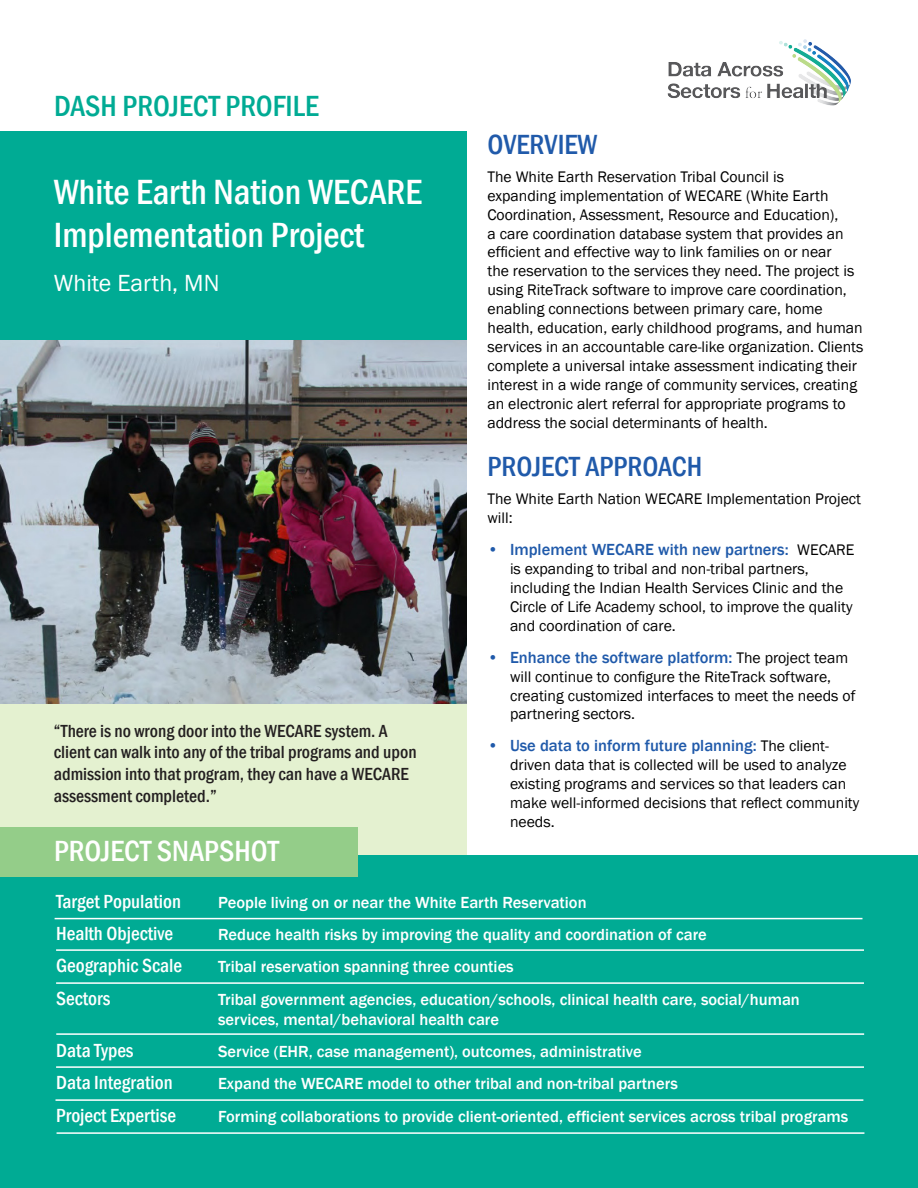
<style>
.page{position:relative;width:918px;height:1188px;background:#fff}
.page>*{position:absolute;margin:0;border:0;box-sizing:border-box;transform-origin:0 0}
.t1{font:500 condensed 36px/43.2px "Franklin Gothic";color:#fff}
.t2{font:500 condensed 30px "Franklin Gothic";color:#00ab94}
.t3{font:500 condensed 30px "Franklin Gothic";color:#fff}
.t4{font:500 condensed 28.5px "Franklin Gothic";color:#205aaa}
.t5{font:24px "Franklin Gothic";color:#fff}
.t6{font:500 condensed 19.5px "Franklin Gothic";color:#fff}
.t7{font:500 condensed 18px/21.6px "Franklin Gothic";color:#231f20}
.t8{font:500 16.5px/19.8px "Franklin Gothic";color:#fff}
.t9{font:500 16.5px "Franklin Gothic";color:#205aaa}
.t10{font:15.75px/18.9px "Franklin Gothic";color:#000}
.s1{font-weight:400;font-size:15.75px;color:#000}
</style>
<div class="page">
<div style="left:0;top:694px;width:466px;height:185px;background:#e4f1d0"></div>
<div style="left:0;top:132px;width:466px;height:218px;background:#00ab94"></div>
<img style="left:0;top:340px;width:466px;height:364px">
<div style="left:0;top:855px;width:918px;height:333px;background:#00ab94"></div>
<div style="left:0;top:828px;width:357px;height:49px;background:#94cd89"></div>
<hr style="left:55px;top:918px;width:807px;height:1px;background:#fff">
<hr style="left:56px;top:949px;width:808px;height:2px;background:#fff">
<hr style="left:56px;top:982px;width:808px;height:2px;background:#fff">
<hr style="left:56px;top:1033px;width:808px;height:2px;background:#fff">
<hr style="left:56px;top:1066px;width:808px;height:2px;background:#fff">
<hr style="left:56px;top:1099px;width:807px;height:2px;background:#fff">
<hr style="left:57px;top:1132px;width:807px;height:2px;background:#fff">
<img style="left:667px;top:39px;width:184px;height:67px">
<p class="t2" style="left:54px;top:86px;width:266px">DASH PROJECT PROFILE</p>
<p class="t1" style="left:54px;top:170px;width:370px">White Earth Nation WECARE<br>Implementation Project</p>
<p class="t5" style="left:54px;top:268px;width:167px">White Earth, MN</p>
<p class="t7" style="left:54px;top:720px;width:364px">“There is no wrong door into the WECARE system. A client can walk into any of the tribal programs and upon admission into that program, they can have a WECARE assessment completed.”</p>
<p class="t3" style="left:54px;top:831px;width:227px">PROJECT SNAPSHOT</p>
<p class="t4" style="left:488px;top:126px;width:112px">OVERVIEW</p>
<p class="t10" style="left:488px;top:167px;width:377px">The White Earth Reservation Tribal Council is<br>expanding implementation of WECARE (White Earth Coordination, Assessment, Resource and Education),<br>a care coordination database system that provides an efficient and effective way to link families on or near<br>the reservation to the services they need. The project is using RiteTrack software to improve care coordination, enabling connections between primary care, home health, education, early childhood programs, and human services in an accountable care-like organization. Clients complete a universal intake assessment indicating their interest in a wide range of community services, creating an electronic alert referral for appropriate programs to address the social determinants of health.</p>
<p class="t4" style="left:488px;top:448px;width:216px">PROJECT APPROACH</p>
<p class="t10" style="left:488px;top:489px;width:375px">The White Earth Nation WECARE Implementation Project will:</p>
<p class="t9" style="left:488px;top:540px;width:369px">• Implement WECARE with new partners: <span class="s1">WECARE</span></p>
<p class="t10" style="left:510px;top:560px;width:344px">is expanding to tribal and non-tribal partners, including the Indian Health Services Clinic and the Circle of Life Academy school, to improve the quality and coordination of care.</p>
<p class="t9" style="left:488px;top:647px;width:362px">• Enhance the software platform: <span class="s1">The project team</span></p>
<p class="t10" style="left:510px;top:667px;width:347px">will continue to configure the RiteTrack software, creating customized interfaces to meet the needs of partnering sectors.</p>
<p class="t9" style="left:488px;top:735px;width:343px">• Use data to inform future planning: <span class="s1">The client-</span></p>
<p class="t10" style="left:510px;top:756px;width:351px">driven data that is collected will be used to analyze existing programs and services so that leaders can make well-informed decisions that reflect community needs.</p>
<p class="t6" style="left:56px;top:888px;width:127px">Target Population</p>
<p class="t8" style="left:218px;top:892px;width:370px">People living on or near the White Earth Reservation</p>
<p class="t6" style="left:56px;top:921px;width:118px">Health Objective</p>
<p class="t8" style="left:218px;top:925px;width:490px">Reduce health risks by improving the quality and coordination of care</p>
<p class="t6" style="left:56px;top:953px;width:127px">Geographic Scale</p>
<p class="t8" style="left:218px;top:957px;width:297px">Tribal reservation spanning three counties</p>
<p class="t6" style="left:56px;top:986px;width:56px">Sectors</p>
<p class="t8" style="left:218px;top:990px;width:583px">Tribal government agencies, education/schools, clinical health care, social/human services, mental/behavioral health care</p>
<p class="t6" style="left:56px;top:1038px;width:79px">Data Types</p>
<p class="t8" style="left:218px;top:1042px;width:425px">Service (EHR, case management), outcomes, administrative</p>
<p class="t6" style="left:56px;top:1070px;width:118px">Data Integration</p>
<p class="t8" style="left:218px;top:1074px;width:461px">Expand the WECARE model to other tribal and non-tribal partners</p>
<p class="t6" style="left:56px;top:1103px;width:122px">Project Expertise</p>
<p class="t8" style="left:218px;top:1107px;width:632px">Forming collaborations to provide client-oriented, efficient services across tribal programs</p>
</div>
